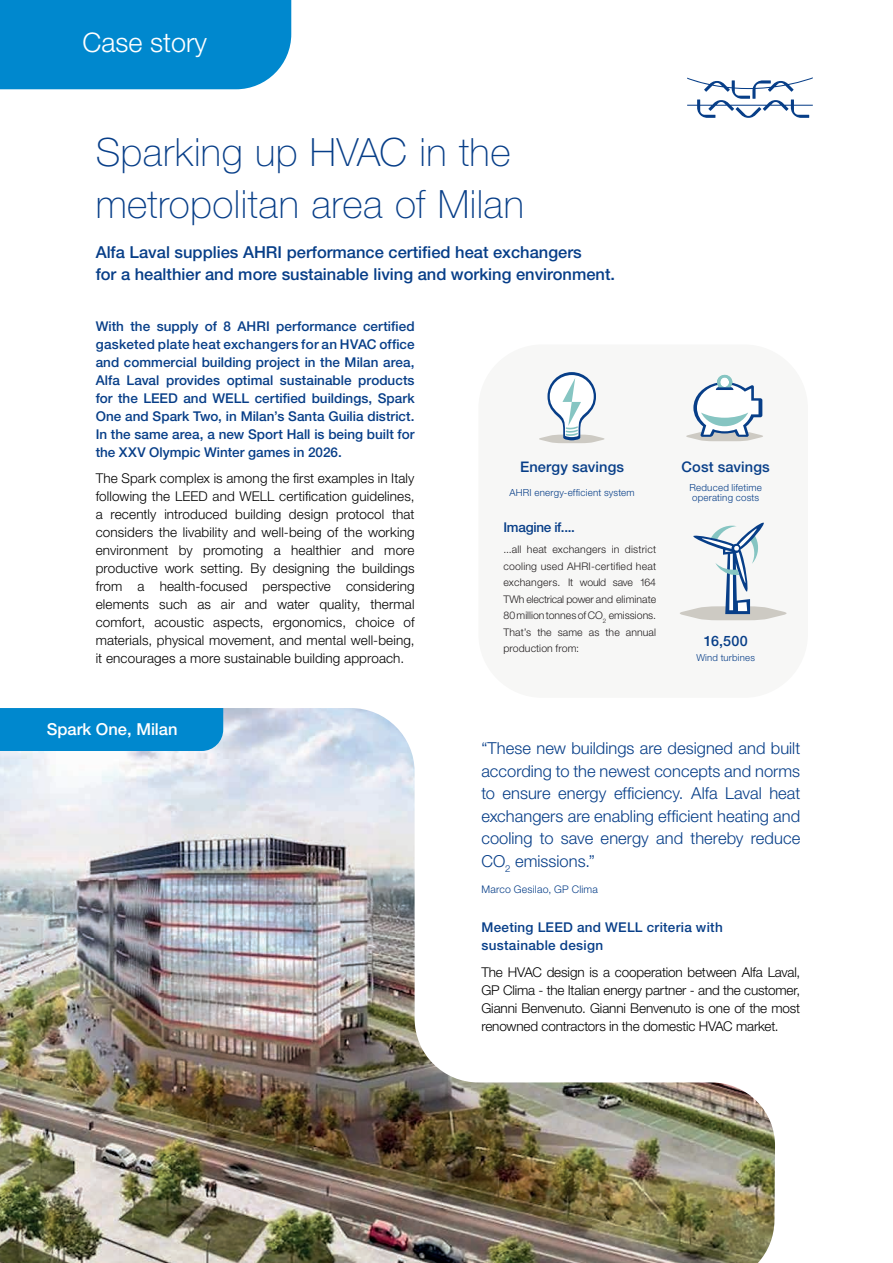
<style>
.page{position:relative;width:893px;height:1263px;background:#fff}
.page>*{position:absolute;margin:0;border:0;box-sizing:border-box;transform-origin:0 0}
.t1{font:100 39px/52.5px "Helvetica Neue LT Std";letter-spacing:.01em;color:#073e88}
.t2{font:300 27px "Helvetica Neue LT Pro";color:#fff}
.t3{font:300 16.5px/22.5px "Helvetica Neue LT Std";color:#073e88;text-align:justify}
.t4{font:500 16.5px/22.5px "Helvetica Neue LT Std";color:#073e88}
.t5{font:500 16.5px "Helvetica Neue LT Std";color:#fff}
.t6{font:500 14.55px "Helvetica Neue LT Std";letter-spacing:.01em;color:#073e88}
.t7{font:500 14.4px "Helvetica Neue LT Std";color:#073e88}
.t8{font:300 13.5px/18px "Helvetica Neue LT Std";color:#000;text-align:justify}
.t9{font:500 13.5px/18px "Helvetica Neue LT Std";letter-spacing:.005em;color:#073e88;text-align:justify}
.t10{font:500 13.5px "Helvetica Neue LT Std";letter-spacing:-.02em;color:#073e88}
.t11{font:300 10.5px/16.5px "Helvetica Neue LT Std";letter-spacing:.01em;color:#231f20;text-align:justify}
.t12{font:300 10.5px "Helvetica Neue LT Std";letter-spacing:.02em;color:#073e88}
.t13{font:300 9.75px/9.8px "Helvetica Neue LT Std";letter-spacing:.02em;color:#073e88}
.t14{font:300 9.6px "Helvetica Neue LT Std";letter-spacing:.02em;color:#073e88}
</style>
<div class="page">
<svg style="left:687px;top:77px;width:126px;height:41px"></svg>
<div style="left:478px;top:344px;width:330px;height:354px;background:#f7f7f6;border-radius:64px"></div>
<div style="left:0;top:0;width:291px;height:89px;background:#0088ce"></div>
<img style="left:0;top:708px;width:775px;height:555px">
<div style="left:0;top:708px;width:223px;height:43px;background:#0088ce"></div>
<svg style="left:539px;top:372px;width:66px;height:71px"></svg>
<svg style="left:686px;top:375px;width:77px;height:66px"></svg>
<svg style="left:680px;top:522px;width:107px;height:98px"></svg>
<h2 class="t2" style="left:83px;top:26px;width:126px">Case story</h2>
<h1 class="t1" style="left:96px;top:125px;width:430px">Sparking up HVAC in the metropolitan area of Milan</h1>
<p class="t4" style="left:96px;top:240px;width:521px">Alfa Laval supplies AHRI performance certified heat exchangers<br>for a healthier and more sustainable living and working environment.</p>
<p class="t9" style="left:96px;top:317px;width:320px">With the supply of 8 AHRI performance certified gasketed plate heat exchangers for an HVAC office and commercial building project in the Milan area, Alfa Laval provides optimal sustainable products for the LEED and WELL certified buildings, Spark One and Spark Two, in Milan’s Santa Guilia district.<br>In the same area, a new Sport Hall is being built for the XXV Olympic Winter games in 2026.</p>
<p class="t8" style="left:96px;top:469px;width:320px">The Spark complex is among the first examples in Italy following the LEED and WELL certification guidelines, a recently introduced building design protocol that considers the livability and well-being of the working environment by promoting a healthier and more productive work setting. By designing the buildings from a health-focused perspective considering elements such as air and water quality, thermal comfort, acoustic aspects, ergonomics, choice of materials, physical movement, and mental well-being, it encourages a more sustainable building approach.</p>
<p class="t5" style="left:47px;top:719px;width:132px">Spark One, Milan</p>
<p class="t6" style="left:520px;top:458px;width:106px">Energy savings</p>
<p class="t13" style="left:509px;top:487px;width:127px">AHRI energy-efficient system</p>
<p class="t10" style="left:503px;top:519px;width:73px">Imagine if....</p>
<p class="t11" style="left:503px;top:541px;width:154px">...all heat exchangers in district cooling used AHRI-certified heat exchangers. It would save 164<br>TWh electrical power and eliminate 80 million tonnes of CO<sub>2</sub> emissions.<br>That’s the same as the annual production from:</p>
<p class="t6" style="left:682px;top:458px;width:90px">Cost savings</p>
<p class="t13" style="left:689px;top:482px;width:74px">Reduced lifetime operating costs</p>
<p class="t7" style="left:704px;top:633px;width:46px">16,500</p>
<p class="t14" style="left:696px;top:652px;width:60px">Wind turbines</p>
<p class="t3" style="left:481px;top:736px;width:320px">“These new buildings are designed and built according to the newest concepts and norms to ensure energy efficiency. Alfa Laval heat exchangers are enabling efficient heating and cooling to save energy and thereby reduce CO<sub>2</sub> emissions.”</p>
<p class="t12" style="left:481px;top:883px;width:118px">Marco Gesilao, GP Clima</p>
<p class="t9" style="left:481px;top:918px;width:243px">Meeting LEED and WELL criteria with sustainable design</p>
<p class="t8" style="left:481px;top:963px;width:320px">The HVAC design is a cooperation between Alfa Laval, GP Clima - the Italian energy partner - and the customer, Gianni Benvenuto. Gianni Benvenuto is one of the most renowned contractors in the domestic HVAC market.</p>
</div>
